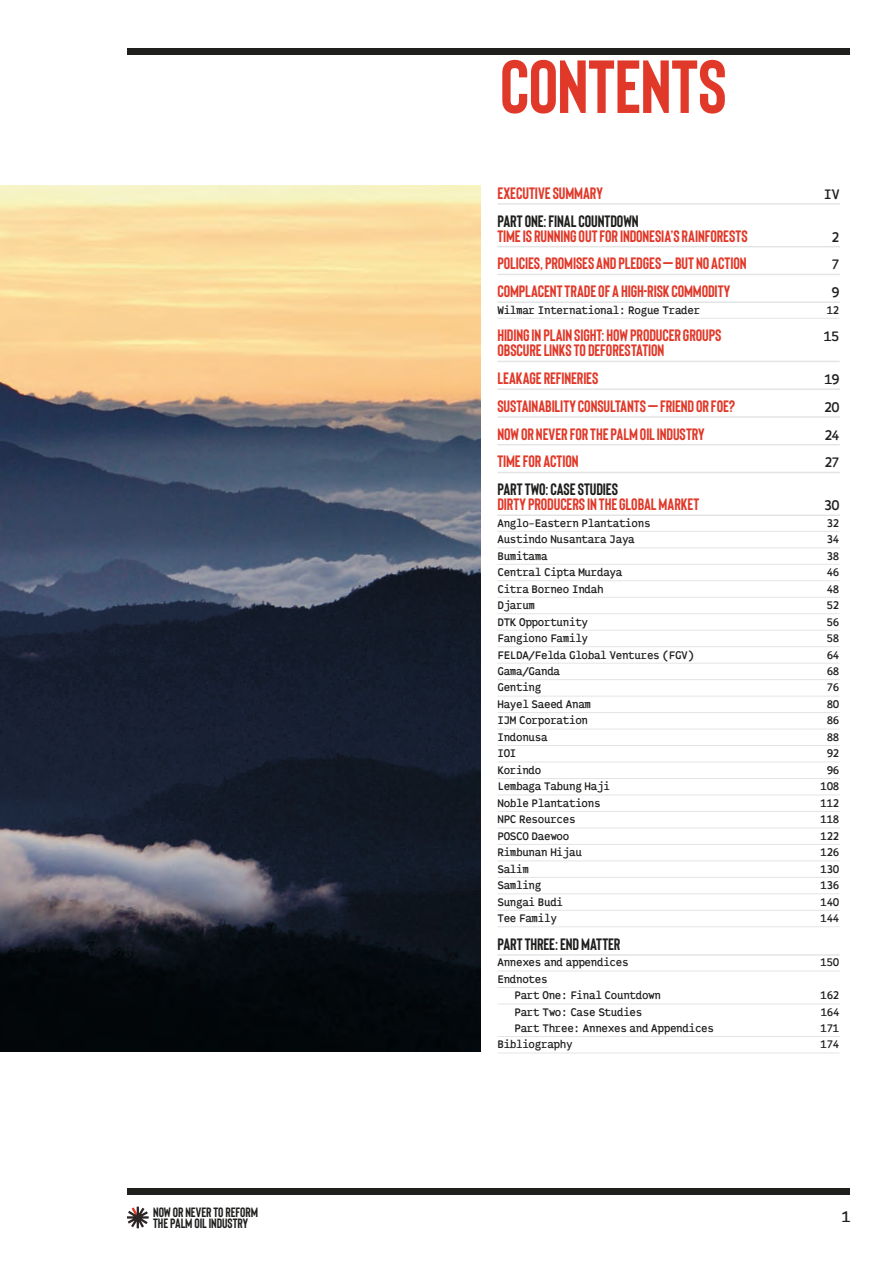
<style>
.page{position:relative;width:893px;height:1263px;background:#fff}
.page>*{position:absolute;margin:0;border:0;box-sizing:border-box;transform-origin:0 0}
.HEADLINE_1{font:700 75px "Bison";letter-spacing:-.005em;color:#e13929}
.CONTENTS_SECTION{font:700 16.5px/15px "Bison";letter-spacing:-.005em;color:#e13929}
.CONTENTS_SECTION-2{font:700 16.5px "Bison";letter-spacing:-.005em;color:#1f1f1e}
.t1{font:700 15px "Ingrid Mono";color:#1f1f1e}
.t2{font:700 13.5px/11.2px "Bison";letter-spacing:-.005em;color:#1f1f1e}
.CONTENTS_SECTION-3{font:700 13.5px "Ingrid Mono";letter-spacing:-.065em;color:#1f1f1e}
.CONTENTS_SUB{font:700 10.8px "Ingrid Mono";letter-spacing:-.02em;color:#1f1f1e}
.s1{color:#1f1f1e}
</style>
<div class="page">
<img style="left:0;top:186px;width:480px;height:865px">
<hr style="left:497px;top:203px;width:343px;height:2px;background:#e3e5e5">
<hr style="left:497px;top:246px;width:343px;height:1px;background:#e3e5e5">
<hr style="left:497px;top:274px;width:343px;height:1px;background:#e3e5e5">
<hr style="left:497px;top:301px;width:343px;height:2px;background:#e3e5e5">
<hr style="left:497px;top:318px;width:343px;height:1px;background:#e3e5e5">
<hr style="left:497px;top:361px;width:343px;height:1px;background:#e3e5e5">
<hr style="left:497px;top:388px;width:343px;height:2px;background:#e3e5e5">
<hr style="left:497px;top:416px;width:343px;height:2px;background:#e3e5e5">
<hr style="left:497px;top:444px;width:343px;height:1px;background:#e3e5e5">
<hr style="left:497px;top:472px;width:343px;height:1px;background:#e3e5e5">
<hr style="left:497px;top:514px;width:343px;height:2px;background:#e3e5e5">
<hr style="left:497px;top:531px;width:343px;height:1px;background:#e3e5e5">
<hr style="left:497px;top:547px;width:343px;height:1px;background:#e3e5e5">
<hr style="left:497px;top:564px;width:343px;height:1px;background:#e3e5e5">
<hr style="left:497px;top:580px;width:343px;height:1px;background:#e3e5e5">
<hr style="left:497px;top:597px;width:343px;height:1px;background:#e3e5e5">
<hr style="left:497px;top:613px;width:343px;height:1px;background:#e3e5e5">
<hr style="left:497px;top:630px;width:343px;height:1px;background:#e3e5e5">
<hr style="left:497px;top:646px;width:343px;height:1px;background:#e3e5e5">
<hr style="left:497px;top:663px;width:343px;height:1px;background:#e3e5e5">
<hr style="left:497px;top:679px;width:343px;height:1px;background:#e3e5e5">
<hr style="left:497px;top:696px;width:343px;height:1px;background:#e3e5e5">
<hr style="left:497px;top:712px;width:343px;height:1px;background:#e3e5e5">
<hr style="left:497px;top:729px;width:343px;height:1px;background:#e3e5e5">
<hr style="left:497px;top:745px;width:343px;height:1px;background:#e3e5e5">
<hr style="left:497px;top:762px;width:343px;height:1px;background:#e3e5e5">
<hr style="left:497px;top:778px;width:343px;height:1px;background:#e3e5e5">
<hr style="left:497px;top:795px;width:343px;height:1px;background:#e3e5e5">
<hr style="left:497px;top:811px;width:343px;height:1px;background:#e3e5e5">
<hr style="left:497px;top:827px;width:343px;height:1px;background:#e3e5e5">
<hr style="left:497px;top:844px;width:343px;height:1px;background:#e3e5e5">
<hr style="left:497px;top:860px;width:343px;height:1px;background:#e3e5e5">
<hr style="left:497px;top:877px;width:343px;height:1px;background:#e3e5e5">
<hr style="left:497px;top:893px;width:343px;height:1px;background:#e3e5e5">
<hr style="left:497px;top:910px;width:343px;height:1px;background:#e3e5e5">
<hr style="left:497px;top:926px;width:343px;height:1px;background:#e3e5e5">
<hr style="left:497px;top:954px;width:343px;height:2px;background:#e3e5e5">
<hr style="left:497px;top:971px;width:343px;height:1px;background:#e3e5e5">
<hr style="left:497px;top:987px;width:51px;height:1px;background:#e3e5e5">
<hr style="left:497px;top:1003px;width:343px;height:1px;background:#e3e5e5">
<hr style="left:497px;top:1036px;width:343px;height:1px;background:#e3e5e5">
<hr style="left:497px;top:1052px;width:343px;height:1px;background:#e3e5e5">
<svg style="left:127px;top:1206px;width:22px;height:22px"></svg>
<div style="left:128px;top:48px;width:722px;height:6px;background:#1f1f1e"></div>
<div style="left:128px;top:1188px;width:722px;height:6px;background:#1f1f1e"></div>
<p class="t2" style="left:153px;top:1206px;width:106px">NOW OR NEVER TO REFORM<br>THE PALM OIL INDUSTRY</p>
<p class="HEADLINE_1" style="left:500px;top:40px;width:228px">CONTENTS</p>
<p class="CONTENTS_SECTION" style="left:497px;top:185px;width:107px">EXECUTIVE SUMMARY</p>
<p class="CONTENTS_SECTION-3" style="left:824px;top:185px;width:17px">IV</p>
<p class="CONTENTS_SECTION" style="left:497px;top:213px;width:252px"><span class="s1">PART ONE: FINAL COUNTDOWN<br></span>TIME IS RUNNING OUT FOR INDONESIA’S RAINFORESTS</p>
<p class="CONTENTS_SECTION-3" style="left:831px;top:228px;width:10px">2</p>
<p class="CONTENTS_SECTION" style="left:497px;top:255px;width:251px">POLICIES, PROMISES AND PLEDGES – BUT NO ACTION</p>
<p class="CONTENTS_SECTION-3" style="left:831px;top:256px;width:10px">7</p>
<p class="CONTENTS_SECTION" style="left:497px;top:283px;width:234px">COMPLACENT TRADE OF A HIGH-RISK COMMODITY</p>
<p class="CONTENTS_SECTION-3" style="left:831px;top:283px;width:10px">9</p>
<p class="CONTENTS_SUB" style="left:497px;top:303px;width:204px">Wilmar International: Rogue Trader</p>
<p class="CONTENTS_SUB" style="left:827px;top:303px;width:14px">12</p>
<p class="CONTENTS_SECTION" style="left:497px;top:327px;width:226px">HIDING IN PLAIN SIGHT: HOW PRODUCER GROUPS</p>
<p class="CONTENTS_SECTION-3" style="left:824px;top:328px;width:17px">15</p>
<p class="CONTENTS_SECTION" style="left:497px;top:342px;width:168px">OBSCURE LINKS TO DEFORESTATION</p>
<p class="CONTENTS_SECTION" style="left:497px;top:370px;width:103px">LEAKAGE REFINERIES</p>
<p class="CONTENTS_SECTION-3" style="left:824px;top:370px;width:17px">19</p>
<p class="CONTENTS_SECTION" style="left:497px;top:398px;width:239px">SUSTAINABILITY CONSULTANTS – FRIEND OR FOE?</p>
<p class="CONTENTS_SECTION-3" style="left:824px;top:398px;width:17px">20</p>
<p class="CONTENTS_SECTION" style="left:497px;top:426px;width:209px">NOW OR NEVER FOR THE PALM OIL INDUSTRY</p>
<p class="CONTENTS_SECTION-3" style="left:825px;top:426px;width:16px">24</p>
<p class="CONTENTS_SECTION" style="left:497px;top:453px;width:83px">TIME FOR ACTION</p>
<p class="CONTENTS_SECTION-3" style="left:824px;top:454px;width:17px">27</p>
<p class="CONTENTS_SECTION" style="left:497px;top:481px;width:203px"><span class="s1">PART TWO: CASE STUDIES<br></span>DIRTY PRODUCERS IN THE GLOBAL MARKET</p>
<p class="CONTENTS_SECTION-3" style="left:824px;top:496px;width:17px">30</p>
<p class="CONTENTS_SUB" style="left:497px;top:516px;width:155px">Anglo-Eastern Plantations</p>
<p class="CONTENTS_SUB" style="left:827px;top:516px;width:14px">32</p>
<p class="CONTENTS_SUB" style="left:497px;top:532px;width:139px">Austindo Nusantara Jaya</p>
<p class="CONTENTS_SUB" style="left:827px;top:532px;width:14px">34</p>
<p class="CONTENTS_SUB" style="left:497px;top:549px;width:52px">Bumitama</p>
<p class="CONTENTS_SUB" style="left:827px;top:549px;width:14px">38</p>
<p class="CONTENTS_SUB" style="left:497px;top:565px;width:126px">Central Cipta Murdaya</p>
<p class="CONTENTS_SUB" style="left:827px;top:565px;width:14px">46</p>
<p class="CONTENTS_SUB" style="left:497px;top:581px;width:108px">Citra Borneo Indah</p>
<p class="CONTENTS_SUB" style="left:827px;top:581px;width:14px">48</p>
<p class="CONTENTS_SUB" style="left:497px;top:598px;width:39px">Djarum</p>
<p class="CONTENTS_SUB" style="left:827px;top:598px;width:14px">52</p>
<p class="CONTENTS_SUB" style="left:497px;top:614px;width:92px">DTK Opportunity</p>
<p class="CONTENTS_SUB" style="left:827px;top:614px;width:14px">56</p>
<p class="CONTENTS_SUB" style="left:497px;top:631px;width:92px">Fangiono Family</p>
<p class="CONTENTS_SUB" style="left:827px;top:631px;width:14px">58</p>
<p class="CONTENTS_SUB" style="left:497px;top:647px;width:198px">FELDA/Felda Global Ventures (FGV)</p>
<p class="CONTENTS_SUB" style="left:827px;top:647px;width:14px">64</p>
<p class="CONTENTS_SUB" style="left:497px;top:664px;width:64px">Gama/Ganda</p>
<p class="CONTENTS_SUB" style="left:827px;top:664px;width:14px">68</p>
<p class="CONTENTS_SUB" style="left:497px;top:680px;width:45px">Genting</p>
<p class="CONTENTS_SUB" style="left:827px;top:680px;width:14px">76</p>
<p class="CONTENTS_SUB" style="left:497px;top:697px;width:95px">Hayel Saeed Anam</p>
<p class="CONTENTS_SUB" style="left:827px;top:697px;width:14px">80</p>
<p class="CONTENTS_SUB" style="left:497px;top:713px;width:92px">IJM Corporation</p>
<p class="CONTENTS_SUB" style="left:827px;top:713px;width:14px">86</p>
<p class="CONTENTS_SUB" style="left:497px;top:730px;width:52px">Indonusa</p>
<p class="CONTENTS_SUB" style="left:827px;top:730px;width:14px">88</p>
<p class="CONTENTS_SUB" style="left:497px;top:746px;width:20px">IOI</p>
<p class="CONTENTS_SUB" style="left:827px;top:746px;width:14px">92</p>
<p class="CONTENTS_SUB" style="left:497px;top:763px;width:45px">Korindo</p>
<p class="CONTENTS_SUB" style="left:827px;top:763px;width:14px">96</p>
<p class="CONTENTS_SUB" style="left:497px;top:779px;width:114px">Lembaga Tabung Haji</p>
<p class="CONTENTS_SUB" style="left:820px;top:779px;width:20px">108</p>
<p class="CONTENTS_SUB" style="left:497px;top:796px;width:105px">Noble Plantations</p>
<p class="CONTENTS_SUB" style="left:820px;top:796px;width:20px">112</p>
<p class="CONTENTS_SUB" style="left:497px;top:812px;width:80px">NPC Resources</p>
<p class="CONTENTS_SUB" style="left:820px;top:812px;width:20px">118</p>
<p class="CONTENTS_SUB" style="left:497px;top:829px;width:73px">POSCO Daewoo</p>
<p class="CONTENTS_SUB" style="left:820px;top:829px;width:20px">122</p>
<p class="CONTENTS_SUB" style="left:497px;top:845px;width:86px">Rimbunan Hijau</p>
<p class="CONTENTS_SUB" style="left:820px;top:845px;width:20px">126</p>
<p class="CONTENTS_SUB" style="left:497px;top:862px;width:33px">Salim</p>
<p class="CONTENTS_SUB" style="left:820px;top:862px;width:20px">130</p>
<p class="CONTENTS_SUB" style="left:497px;top:878px;width:45px">Samling</p>
<p class="CONTENTS_SUB" style="left:820px;top:878px;width:20px">136</p>
<p class="CONTENTS_SUB" style="left:497px;top:895px;width:67px">Sungai Budi</p>
<p class="CONTENTS_SUB" style="left:820px;top:895px;width:20px">140</p>
<p class="CONTENTS_SUB" style="left:497px;top:911px;width:61px">Tee Family</p>
<p class="CONTENTS_SUB" style="left:820px;top:911px;width:20px">144</p>
<p class="CONTENTS_SECTION-2" style="left:497px;top:934px;width:125px">PART THREE: END MATTER</p>
<p class="CONTENTS_SUB" style="left:497px;top:955px;width:133px">Annexes and appendices</p>
<p class="CONTENTS_SUB" style="left:820px;top:955px;width:20px">150</p>
<p class="CONTENTS_SUB" style="left:497px;top:972px;width:52px">Endnotes</p>
<p class="CONTENTS_SUB" style="left:514px;top:988px;width:148px">Part One: Final Countdown</p>
<p class="CONTENTS_SUB" style="left:820px;top:988px;width:20px">162</p>
<p class="CONTENTS_SUB" style="left:514px;top:1005px;width:129px">Part Two: Case Studies</p>
<p class="CONTENTS_SUB" style="left:821px;top:1005px;width:20px">164</p>
<p class="CONTENTS_SUB" style="left:514px;top:1021px;width:201px">Part Three: Annexes and Appendices</p>
<p class="CONTENTS_SUB" style="left:820px;top:1021px;width:20px">171</p>
<p class="CONTENTS_SUB" style="left:497px;top:1037px;width:77px">Bibliography</p>
<p class="CONTENTS_SUB" style="left:820px;top:1037px;width:20px">174</p>
<h3 class="t1" style="left:842px;top:1206px;width:10px">1</h3>
</div>
